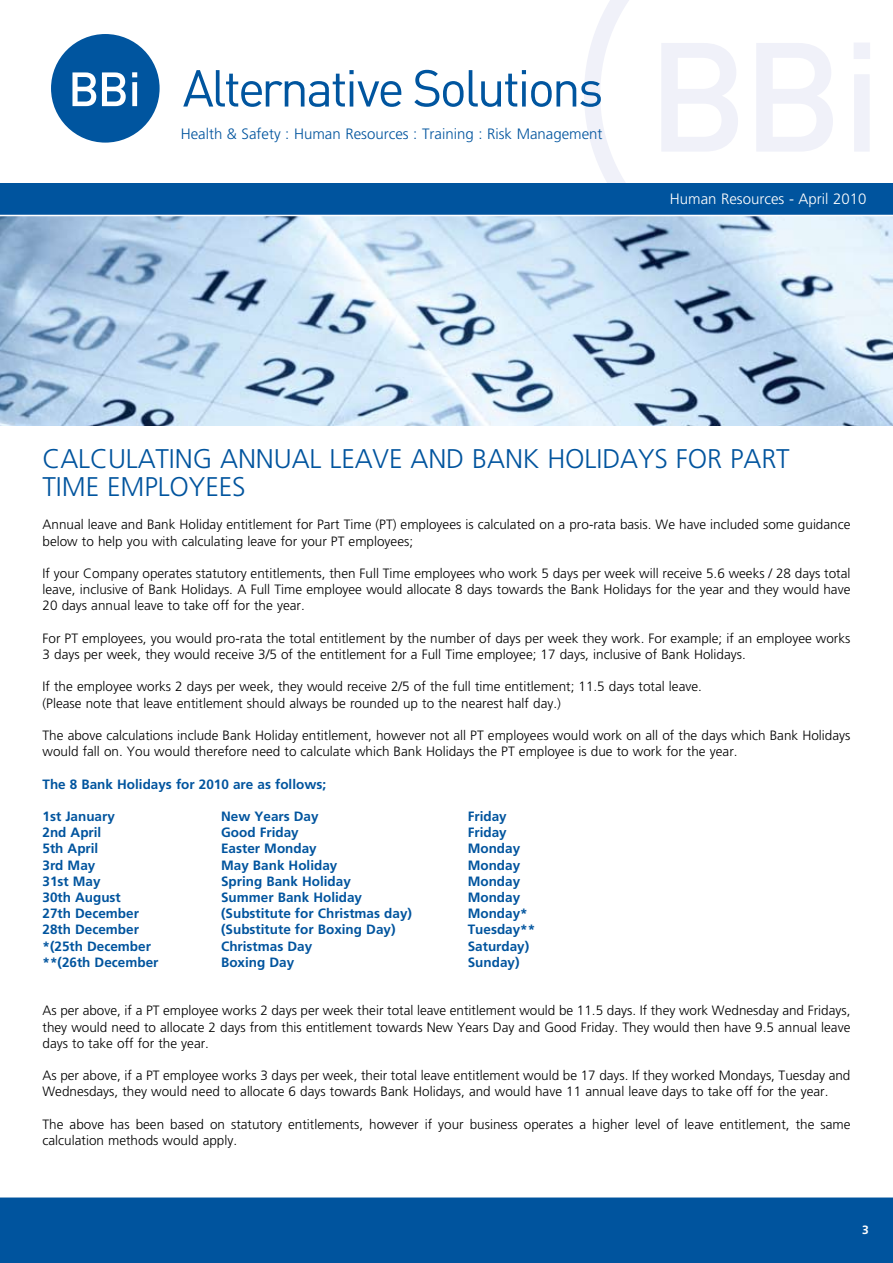
<style>
.page{position:relative;width:893px;height:1263px;background:#fff}
.page>*{position:absolute;margin:0;border:0;box-sizing:border-box;transform-origin:0 0}
.t1{font:300 27px/28.5px "Frutiger";letter-spacing:-.005em;color:#00549e}
.t2{font:300 15px "Frutiger";color:#00549e}
.t3{font:300 15px "Frutiger";color:#fff}
.t4{font:300 13.5px/16.2px "Frutiger";color:#000}
.t5{font:700 13.5px "Frutiger";color:#00549e}
.t6{font:700 12px "Frutiger";color:#fff}
</style>
<div class="page">
<img style="left:0;top:216px;width:893px;height:209px">
<svg style="left:585px;top:0;width:44px;height:183px"></svg>
<svg style="left:661px;top:43px;width:209px;height:108px"></svg>
<div style="left:0;top:1197px;width:893px;height:66px;background:#00549e"></div>
<svg style="left:183px;top:70px;width:218px;height:37px"></svg>
<svg style="left:414px;top:70px;width:187px;height:37px"></svg>
<svg style="left:51px;top:34px;width:109px;height:109px"></svg>
<div style="left:0;top:183px;width:893px;height:32px;background:#00549e"></div>
<p class="t2" style="left:181px;top:126px;width:423px">Health &amp; Safety : Human Resources : Training : Risk Management</p>
<p class="t3" style="left:670px;top:191px;width:198px">Human Resources - April 2010</p>
<h1 class="t1" style="left:43px;top:444px;width:703px">Calculating annual leave and Bank Holidays for Part<br>Tim e em ployees</h1>
<p class="t4" style="left:43px;top:517px;width:809px">Annual leave and Bank Holiday entitlement for Part Time (PT) employees is calculated on a pro-rata basis. We have included some guidance below to help you with calculating leave for your PT employees;</p>
<p class="t4" style="left:43px;top:565px;width:809px;text-align:justify">If your C ompany operates statutory entitlements, then Full Time employees who work 5 days per week will receive 5.6 weeks / 28 days total leave, inclusive of Bank Holidays. A Full Time employee would allocate 8 days towards the Bank Holidays for the year and they would have 20 days annual leave to take off for the year.</p>
<p class="t4" style="left:43px;top:630px;width:809px">For PT employees, you would pro-rata the total entitlement by the number of days per week they work. For example; if an employee works<br>3 days per week, they would receive 3/5 of the entitlement for a Full Time employee; 17 days, inclusive of Bank Holidays.</p>
<p class="t4" style="left:43px;top:679px;width:661px">If the employee works 2 days per week, they would receive 2/5 of the full time entitlement; 11.5 days total leave. (Please note that leave entitlement should always be rounded up to the nearest half day.)</p>
<p class="t4" style="left:43px;top:727px;width:809px">The above calculations include Bank Holiday entitlement, however not all PT employees would work on all of the days which Bank Holidays would fall on. You would therefore need to calculate which Bank Holidays the PT employee is due to work for the year.</p>
<p class="t5" style="left:43px;top:776px;width:285px">The 8 Bank Holidays for 2010 are as follows;</p>
<p class="t5" style="left:43px;top:808px;width:74px">1st January</p>
<p class="t5" style="left:221px;top:808px;width:99px">New Years Day</p>
<p class="t5" style="left:468px;top:808px;width:41px">Friday</p>
<p class="t5" style="left:43px;top:825px;width:60px">2nd April</p>
<p class="t5" style="left:221px;top:825px;width:79px">Good Friday</p>
<p class="t5" style="left:468px;top:825px;width:41px">Friday</p>
<p class="t5" style="left:43px;top:841px;width:57px">5th April</p>
<p class="t5" style="left:221px;top:841px;width:97px">Easter Monday</p>
<p class="t5" style="left:468px;top:841px;width:54px">Monday</p>
<p class="t5" style="left:43px;top:857px;width:54px">3rd May</p>
<p class="t5" style="left:221px;top:857px;width:118px">May Bank Holiday</p>
<p class="t5" style="left:468px;top:857px;width:54px">Monday</p>
<p class="t5" style="left:43px;top:873px;width:60px">31st May</p>
<p class="t5" style="left:221px;top:873px;width:131px">Spring Bank Holiday</p>
<p class="t5" style="left:468px;top:873px;width:54px">Monday</p>
<p class="t5" style="left:43px;top:889px;width:80px">30th August</p>
<p class="t5" style="left:221px;top:889px;width:143px">Summer Bank Holiday</p>
<p class="t5" style="left:468px;top:889px;width:54px">Monday</p>
<p class="t5" style="left:43px;top:906px;width:98px">27th December</p>
<p class="t5" style="left:221px;top:906px;width:192px">(Substitute for Christmas day)</p>
<p class="t5" style="left:468px;top:906px;width:62px">Monday*</p>
<p class="t5" style="left:43px;top:922px;width:98px">28th December</p>
<p class="t5" style="left:221px;top:922px;width:176px">(Substitute for Boxing Day)</p>
<p class="t5" style="left:468px;top:922px;width:69px">Tuesday**</p>
<p class="t5" style="left:43px;top:938px;width:110px">*(25th December</p>
<p class="t5" style="left:221px;top:938px;width:93px">Christmas Day</p>
<p class="t5" style="left:468px;top:938px;width:63px">Saturday)</p>
<p class="t5" style="left:43px;top:954px;width:117px">**(26th December</p>
<p class="t5" style="left:221px;top:954px;width:75px">Boxing Day</p>
<p class="t5" style="left:468px;top:954px;width:53px">Sunday)</p>
<p class="t4" style="left:43px;top:1003px;width:809px;text-align:justify">As per above, if a PT employee works 2 days per week their total leave entitlement would be 11.5 days. If they work Wednesday and Fridays, they would need to allocate 2 days from this entitlement towards New Years Day and Good Friday. They would then have 9.5 annual leave days to take off for the year.</p>
<p class="t4" style="left:43px;top:1067px;width:809px">As per above, if a PT employee works 3 days per week, their total leave entitlement would be 17 days. If they worked Mondays, Tuesday and<br>Wednesdays, they would need to allocate 6 days towards Bank Holidays, and would have 11 annual leave days to take off for the year.</p>
<p class="t4" style="left:43px;top:1116px;width:809px">The above has been based on statutory entitlements, however if your business operates a higher level of leave entitlement, the same calculation methods would apply.</p>
<p class="t6" style="left:862px;top:1223px;width:8px">3</p>
</div>
